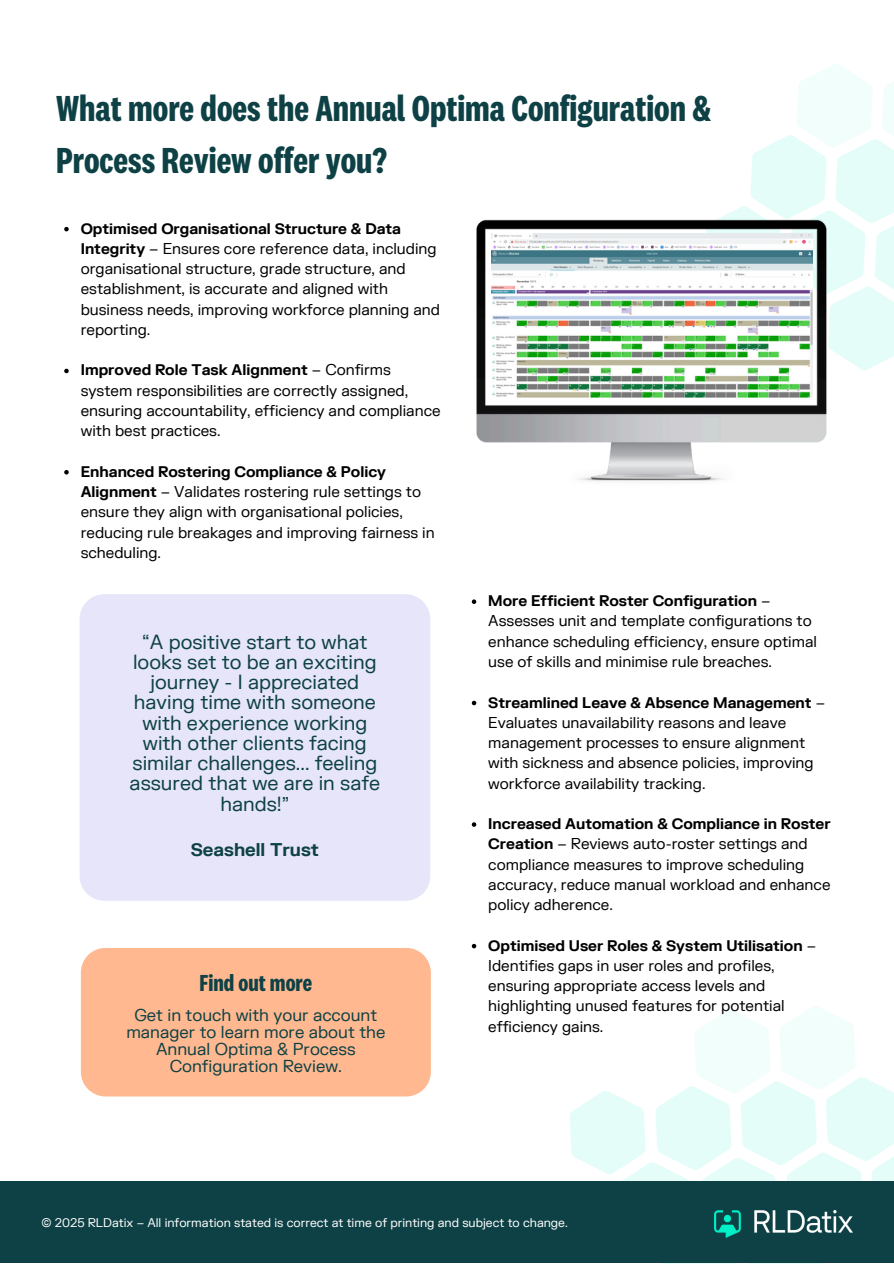
<style>
.page{position:relative;width:894px;height:1264px;background:#fff}
.page>*{position:absolute;margin:0;border:0;box-sizing:border-box;transform-origin:0 0}
.t1{font:700 37.5px/51.8px "National 2 Condensed";color:#0e4145}
.t2{font:700 24px "National 2 Condensed";color:#0e4145}
.t3{font:19.5px/20.2px "FK Grotesk";color:#0e4145;text-align:center}
.t4{font:700 18px "FK Grotesk";color:#0e4145}
.t5{font:16.5px/16.8px "FK Grotesk";color:#0e4145;text-align:center}
.t6{font:15px/20.2px "FK Grotesk";color:#000}
.t7{font:12px "FK Grotesk";color:#fff}
.s1{font-weight:700}
</style>
<div class="page">
<svg style="left:718px;top:64px;width:175px;height:306px"></svg>
<svg style="left:570px;top:1006px;width:323px;height:175px"></svg>
<svg style="left:64px;top:227px;width:5px;height:4px"></svg>
<svg style="left:64px;top:369px;width:5px;height:4px"></svg>
<svg style="left:64px;top:470px;width:5px;height:4px"></svg>
<div style="left:0;top:1181px;width:893px;height:82px;background:#0e4145"></div>
<img style="left:714px;top:1210px;width:138px;height:26px">
<div style="left:80px;top:594px;width:350px;height:306px;background:#e6e5f9"></div>
<div style="left:81px;top:948px;width:350px;height:148px;background:#ffb88f"></div>
<img style="left:476px;top:219px;width:358px;height:262px">
<svg style="left:471px;top:599px;width:5px;height:5px"></svg>
<svg style="left:471px;top:700px;width:5px;height:5px"></svg>
<svg style="left:471px;top:822px;width:5px;height:4px"></svg>
<svg style="left:471px;top:943px;width:5px;height:5px"></svg>
<p class="t1" style="left:56px;top:85px;width:656px">What more does the Annual Optima Configuration &amp;<br>Process Review offer you?</p>
<p class="t6" style="left:81px;top:219px;width:361px"><span class="s1">Optimised Organisational Structure &amp; Data Integrity</span> – Ensures core reference data, including organisational structure, grade structure, and establishment, is accurate and aligned with business needs, improving workforce planning and reporting.</p>
<h1 class="t6" style="left:81px;top:360px;width:361px"><span class="s1">Improved Role Task Alignment</span> – Confirms system responsibilities are correctly assigned, ensuring accountability, efficiency and compliance with best practices.</h1>
<p class="t6" style="left:81px;top:462px;width:355px"><span class="s1">Enhanced Rostering Compliance &amp; Policy Alignment</span> – Validates rostering rule settings to ensure they align with organisational policies, reducing rule breakages and improving fairness in scheduling.</p>
<h4 class="t3" style="left:130px;top:632px;width:252px">“A positive start to what looks set to be an exciting journey - I appreciated having time with someone with experience working with other clients facing similar challenges... feeling assured that we are in safe hands!”</h4>
<p class="t4" style="left:191px;top:839px;width:130px">Seashell Trust</p>
<p class="t2" style="left:199px;top:972px;width:114px">Find out more</p>
<p class="t5" style="left:126px;top:1007px;width:260px">Get in touch with your account manager to learn more about the<br>Annual Optima &amp; Process<br>Configuration Review.</p>
<p class="t6" style="left:488px;top:591px;width:330px"><span class="s1">More Efficient Roster Configuration</span> – Assesses unit and template configurations to enhance scheduling efficiency, ensure optimal use of skills and minimise rule breaches.</p>
<p class="t6" style="left:488px;top:692px;width:338px"><span class="s1">Streamlined Leave &amp; Absence Management</span> – Evaluates unavailability reasons and leave management processes to ensure alignment with sickness and absence policies, improving workforce availability tracking.</p>
<p class="t6" style="left:488px;top:814px;width:344px"><span class="s1">Increased Automation &amp; Compliance in Roster Creation</span> – Reviews auto-roster settings and compliance measures to improve scheduling accuracy, reduce manual workload and enhance policy adherence.</p>
<h3 class="t6" style="left:488px;top:935px;width:329px"><span class="s1">Optimised User Roles &amp; System Utilisation</span> – Identifies gaps in user roles and profiles, ensuring appropriate access levels and highlighting unused features for potential efficiency gains.</h3>
<p class="t7" style="left:41px;top:1215px;width:527px">© 2025 RLDatix – All information stated is correct at time of printing and subject to change.</p>
</div>
